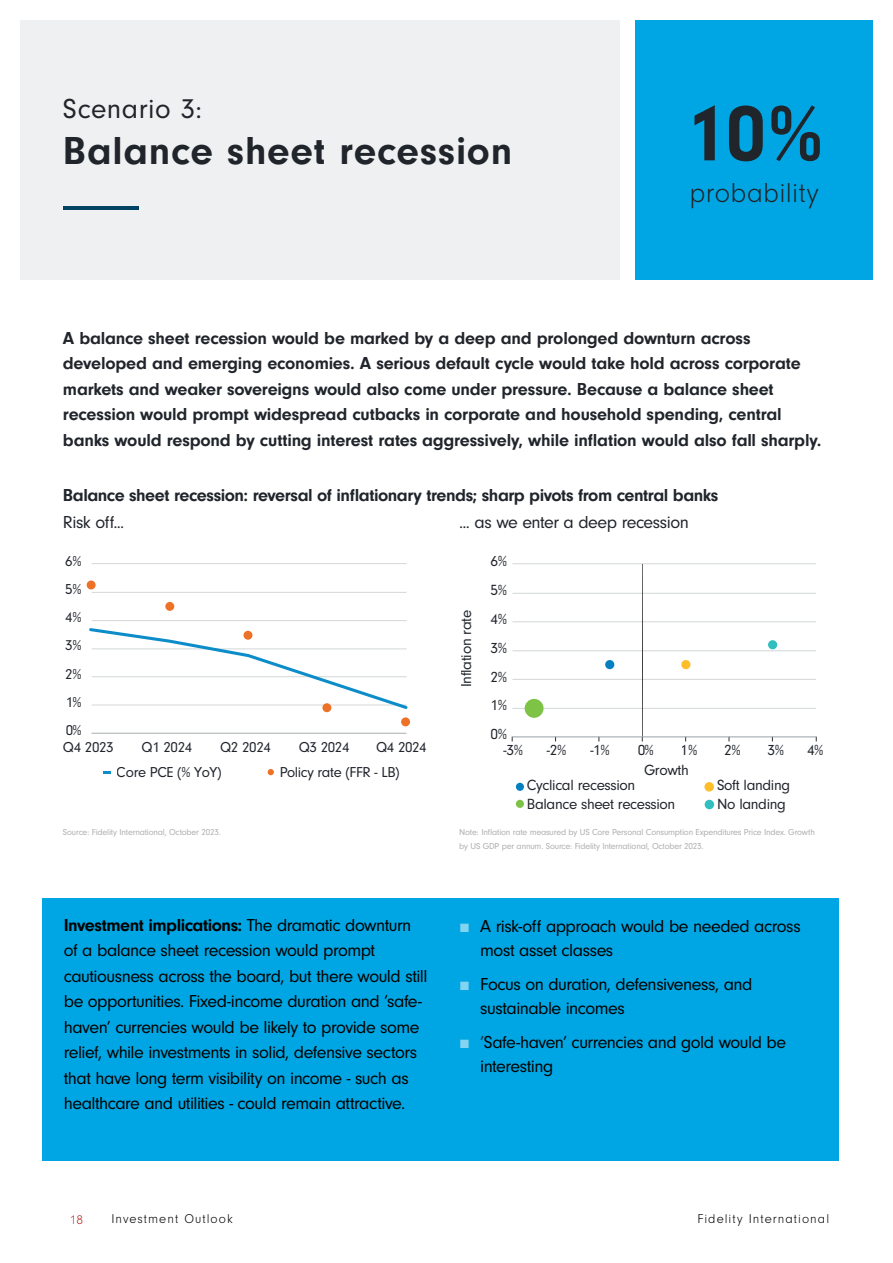
<style>
.page{position:relative;width:893px;height:1263px;background:#fff}
.page>*{position:absolute;margin:0;border:0;box-sizing:border-box;transform-origin:0 0}
.Title_Cover_48pt{font:700 81px "Neuzeit Gro";color:#20242b}
.Title_Cover_48pt-2{font:700 40.5px "Neuzeit Gro";letter-spacing:.02em;color:#20242b}
.Title_Cover_48pt-3{font:300 28.5px "Neuzeit Gro";letter-spacing:.015em;color:#20242b}
.Title_Cover_48pt-4{font:28.5px "Neuzeit Gro";letter-spacing:.015em;color:#20242b}
.Black{font:700 18px/25.5px "Neuzeit Gro";letter-spacing:-.01em;color:#20242b}
.Title_Cover_48pt-5{font:18px/25.5px "Neuzeit Gro";letter-spacing:-.03em;color:#000101}
.Black-2{font:18px/24px "Neuzeit Gro";letter-spacing:-.03em;color:#000101}
.Title_Cover_48pt-6{font:700 18px "Neuzeit Gro";letter-spacing:-.025em;color:#20242b}
.Title_Cover_48pt-7{font:18px "Neuzeit Gro";letter-spacing:-.03em;color:#20242b}
.t1{font:15.3px "Neuzeit Gro";letter-spacing:-.025em;color:#20242b}
.t2{font:14.85px "Neuzeit Gro";letter-spacing:-.025em;color:#20242b}
.t3{font:300 13.2px "Neuzeit Gro";letter-spacing:.08em;color:#000}
.t4{font:300 13.2px "Neuzeit Gro";color:#b72f2a}
.Section_Title_34pt{font:9px/13.5px "Neuzeit Gro";letter-spacing:-.02em;color:#afaeaf}
.s1{font-weight:700}
.s2{font-family:"Arial";color:#83d4f1}
.s3{color:#20242b}
</style>
<div class="page">
<div style="left:0;top:18px;width:635px;height:265px;background:#eff0f1"></div>
<div style="left:629px;top:20px;width:264px;height:263px;background:#00a6e3"></div>
<hr style="left:92px;top:620px;width:315px;height:1px;background:#d3d7d9">
<hr style="left:92px;top:592px;width:315px;height:1px;background:#d3d7d9">
<hr style="left:92px;top:563px;width:315px;height:1px;background:#d3d7d9">
<svg style="left:89px;top:628px;width:319px;height:83px"></svg>
<svg style="left:104px;top:771px;width:7px;height:3px"></svg>
<svg style="left:268px;top:769px;width:6px;height:6px"></svg>
<hr style="left:92px;top:733px;width:314px;height:1px;background:#d3d7d9">
<div style="left:243px;top:631px;width:9px;height:9px;background:#ee7128;border-radius:50%"></div>
<div style="left:322px;top:703px;width:9px;height:9px;background:#ee7128;border-radius:50%"></div>
<div style="left:401px;top:717px;width:9px;height:9px;background:#ee7128;border-radius:50%"></div>
<div style="left:87px;top:580px;width:9px;height:9px;background:#ee7128;border-radius:50%"></div>
<div style="left:165px;top:602px;width:9px;height:9px;background:#ee7128;border-radius:50%"></div>
<hr style="left:512px;top:708px;width:304px;height:1px;background:#d3d7d9">
<hr style="left:512px;top:679px;width:304px;height:1px;background:#d3d7d9">
<hr style="left:512px;top:650px;width:304px;height:1px;background:#d3d7d9">
<hr style="left:512px;top:621px;width:304px;height:1px;background:#d3d7d9">
<hr style="left:512px;top:593px;width:304px;height:1px;background:#d3d7d9">
<hr style="left:512px;top:563px;width:304px;height:1px;background:#d3d7d9">
<hr style="left:512px;top:737px;width:304px;height:1px;background:#acb4bb">
<div style="left:605px;top:660px;width:9px;height:9px;background:#067fc1;border-radius:50%"></div>
<div style="left:681px;top:660px;width:9px;height:9px;background:#febd29;border-radius:50%"></div>
<div style="left:525px;top:699px;width:19px;height:19px;background:#7ec246;border-radius:50%"></div>
<div style="left:768px;top:640px;width:9px;height:9px;background:#31bebe;border-radius:50%"></div>
<hr style="left:641px;top:563px;width:3px;height:173px;background:#b4b6b6">
<div style="left:516px;top:783px;width:8px;height:8px;background:#067fc1;border-radius:50%"></div>
<div style="left:516px;top:800px;width:8px;height:8px;background:#7ec246;border-radius:50%"></div>
<div style="left:704px;top:782px;width:10px;height:9px;background:#febd29;border-radius:50%"></div>
<div style="left:705px;top:800px;width:9px;height:9px;background:#31bebe;border-radius:50%"></div>
<div style="left:43px;top:898px;width:796px;height:262px;background:#00a6e3"></div>
<hr style="left:64px;top:206px;width:75px;height:4px;background:#014363">
<div style="left:0;top:0;width:893px;height:20px;background:#fff"></div>
<div style="left:0;top:281px;width:893px;height:19px;background:#fff"></div>
<div style="left:621px;top:10px;width:14px;height:283px;background:#fff"></div>
<div style="left:0;top:0;width:20px;height:300px;background:#fff"></div>
<div style="left:873px;top:0;width:20px;height:300px;background:#fff"></div>
<p class="Title_Cover_48pt-4" style="left:63px;top:93px;width:141px">Scenario 3:</p>
<p class="Title_Cover_48pt-2" style="left:63px;top:128px;width:451px">Balance sheet recession</p>
<p class="Title_Cover_48pt" style="left:685px;top:88px;width:139px">10%</p>
<p class="Title_Cover_48pt-3" style="left:689px;top:177px;width:131px">probability</p>
<p class="Black" style="left:63px;top:325px;width:760px">A balance sheet recession would be marked by a deep and prolonged downturn across developed and emerging economies. A serious default cycle would take hold across corporate markets and weaker sovereigns would also come under pressure. Because a balance sheet recession would prompt widespread cutbacks in corporate and household spending, central banks would respond by cutting interest rates aggressively, while inflation would also fall sharply.</p>
<p class="Title_Cover_48pt-6" style="left:63px;top:485px;width:657px">Balance sheet recession: reversal of inflationary trends; sharp pivots from central banks</p>
<p class="Title_Cover_48pt-7" style="left:459px;top:513px;width:231px">... as we enter a deep recession</p>
<p class="Title_Cover_48pt-7" style="left:63px;top:513px;width:63px">Risk off...</p>
<p class="t2" style="left:65px;top:553px;width:18px">6%</p>
<p class="t1" style="left:490px;top:553px;width:18px">6%</p>
<p class="t2" style="left:65px;top:581px;width:18px">5%</p>
<p class="t1" style="left:490px;top:582px;width:18px">5%</p>
<p class="t2" style="left:65px;top:609px;width:18px">4%</p>
<p class="t2" style="left:65px;top:638px;width:18px">3%</p>
<p class="t2" style="left:65px;top:666px;width:18px">2%</p>
<p class="t1" style="left:458px;top:687px;width:79px;rotate:-90deg">Inflation rate</p>
<p class="t1" style="left:490px;top:611px;width:18px">4%</p>
<p class="t1" style="left:490px;top:639px;width:18px">3%</p>
<p class="t1" style="left:490px;top:668px;width:18px">2%</p>
<p class="t2" style="left:65px;top:694px;width:18px">1%</p>
<p class="t1" style="left:490px;top:697px;width:18px">1%</p>
<p class="t2" style="left:65px;top:722px;width:18px">0%</p>
<p class="t1" style="left:490px;top:726px;width:18px">0%</p>
<p class="t2" style="left:63px;top:739px;width:52px">Q4 2023</p>
<p class="t2" style="left:142px;top:739px;width:52px">Q1 2024</p>
<p class="t2" style="left:220px;top:739px;width:52px">Q2 2024</p>
<p class="t2" style="left:299px;top:739px;width:52px">Q3 2024</p>
<p class="t2" style="left:376px;top:739px;width:52px">Q4 2024</p>
<p class="t1" style="left:504px;top:742px;width:21px">-3%</p>
<p class="t1" style="left:547px;top:742px;width:21px">-2%</p>
<p class="t1" style="left:590px;top:742px;width:21px">-1%</p>
<p class="t1" style="left:637px;top:742px;width:18px">0%</p>
<p class="t1" style="left:681px;top:742px;width:18px">1%</p>
<p class="t1" style="left:724px;top:742px;width:18px">2%</p>
<p class="t1" style="left:767px;top:742px;width:18px">3%</p>
<p class="t1" style="left:807px;top:742px;width:18px">4%</p>
<p class="t2" style="left:117px;top:764px;width:106px">Core PCE (% YoY)</p>
<p class="t2" style="left:279px;top:764px;width:122px">Policy rate (FFR - LB)</p>
<p class="t1" style="left:644px;top:762px;width:46px">Growth</p>
<p class="t1" style="left:527px;top:777px;width:110px">Cyclical recession</p>
<p class="t1" style="left:717px;top:777px;width:75px">Soft landing</p>
<p class="t1" style="left:527px;top:795px;width:150px">Balance sheet recession</p>
<p class="t1" style="left:717px;top:795px;width:70px">No landing</p>
<p class="Section_Title_34pt" style="left:63px;top:825px;width:159px">Source: Fidelity International, October 2023.</p>
<p class="Section_Title_34pt" style="left:459px;top:825px;width:357px">Note: Inflation rate measured by US Core Personal Consumption Expenditures Price Index. Growth by US GDP per annum. Source: Fidelity International, October 2023.</p>
<p class="Title_Cover_48pt-5" style="left:64px;top:912px;width:365px"><span class="s1">Investment implications:</span> The dramatic downturn of a balance sheet recession would prompt cautiousness across the board, but there would still be opportunities. Fixed-income duration and ‘safe&shy;haven’ currencies would be likely to provide some relief, while investments in solid, defensive sectors that have long term visibility on income - such as healthcare and utilities - could remain attractive.</p>
<p class="Black-2" style="left:480px;top:914px;width:322px;text-indent:-21px"><span class="s2">■</span> A risk-off approach would be needed across most asset classes</p>
<p class="Black-2" style="left:480px;top:972px;width:274px;text-indent:-21px"><span class="s2">■</span> Focus on duration, defensiveness, and sustainable incomes</p>
<p class="Black-2" style="left:480px;top:1030px;width:307px;text-indent:-21px"><span class="s2">■</span> <span class="s3">‘</span>Safe-haven’ currencies and gold would be interesting</p>
<p class="t4" style="left:70px;top:1213px;width:15px">18</p>
<p class="t3" style="left:111px;top:1212px;width:123px">Investment Outlook</p>
<p class="t3" style="left:697px;top:1212px;width:133px">Fidelity International</p>
</div>
